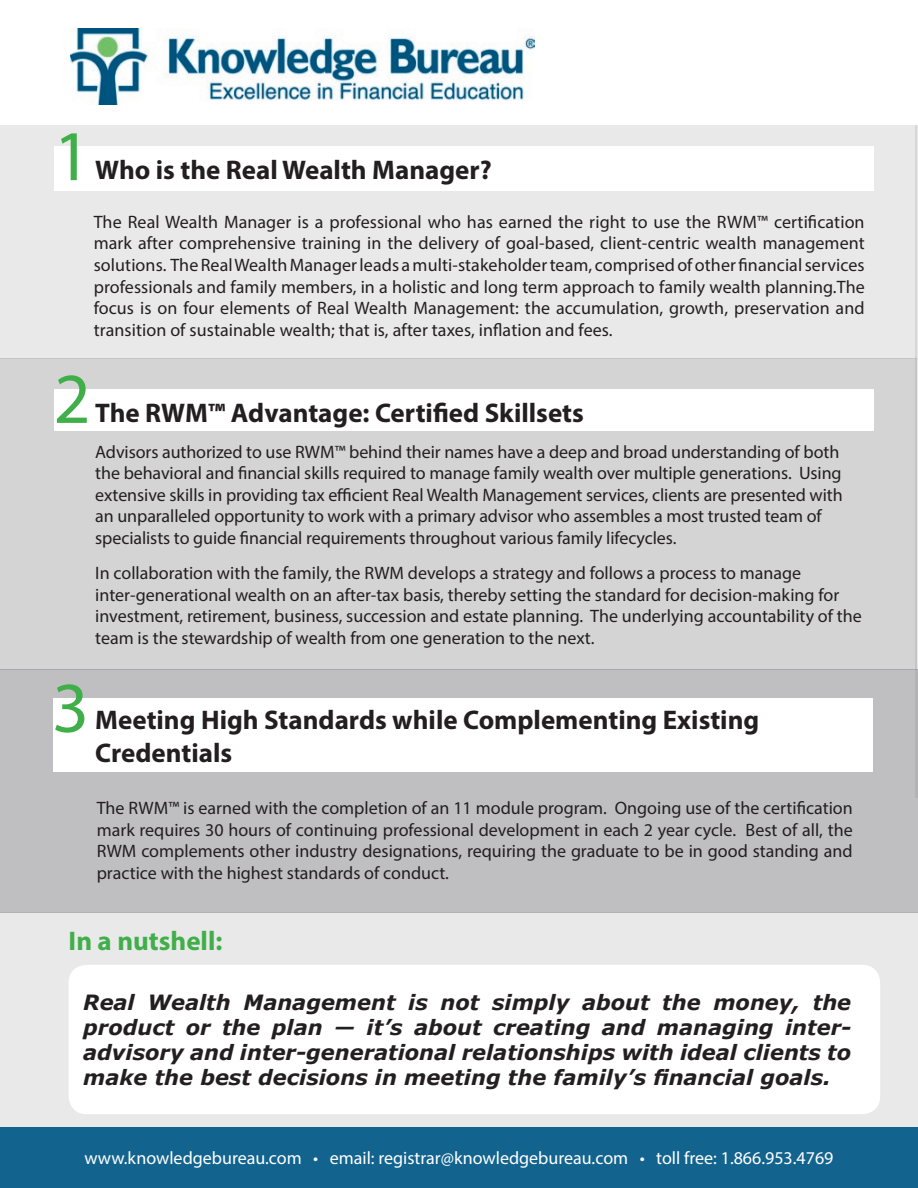
<style>
.page{position:relative;width:918px;height:1188px;background:#fff}
.page>*{position:absolute;margin:0;border:0;box-sizing:border-box;transform-origin:0 0}
.t1{font:72px "Myriad Pro";color:#40ae49}
.t2{font:700 27px/32.4px "Myriad Pro";color:#231f20}
.t3{font:700 27px "Myriad Pro";color:#40ae49}
.t4{font:italic 700 21px/25.2px "Verdana";color:#231f20;text-align:justify}
.t5{font:18px/21.6px "Myriad Pro";letter-spacing:-.005em;color:#231f20;text-align:justify}
.t6{font:18px "Myriad Pro";color:#fff}
</style>
<div class="page">
<div style="left:0;top:913px;width:918px;height:275px;background:#e9e9ea"></div>
<div style="left:0;top:125px;width:917px;height:233px;background:#e9e9ea"></div>
<hr style="left:916px;top:125px;width:2px;height:672px;background:#717275">
<div style="left:0;top:358px;width:917px;height:311px;background:#d4d4d5"></div>
<div style="left:0;top:669px;width:918px;height:244px;background:#bfbfc1"></div>
<img style="left:70px;top:29px;width:465px;height:76px">
<div style="left:54px;top:146px;width:820px;height:45px;background:#fff"></div>
<div style="left:54px;top:389px;width:820px;height:42px;background:#fff"></div>
<div style="left:53px;top:698px;width:820px;height:73px;background:#fff"></div>
<div style="left:69px;top:965px;width:811px;height:149px;background:#fff;border-radius:18px"></div>
<div style="left:0;top:1128px;width:918px;height:60px;background:#12648f"></div>
<p class="t1" style="left:54px;top:112px;width:38px">1</p>
<p class="t2" style="left:95px;top:152px;width:398px">Who is the Real Wealth Manager?</p>
<p class="t5" style="left:94px;top:211px;width:773px">The Real Wealth Manager is a professional who has earned the right to use the RWM™ certification mark after comprehensive training in the delivery of goal-based, client-centric wealth management solutions. The Real Wealth Manager leads a multi-stakeholder team, comprised of other financial services professionals and family members, in a holistic and long term approach to family wealth planning.The focus is on four elements of Real Wealth Management: the accumulation, growth, preservation and transition of sustainable wealth; that is, after taxes, inflation and fees.</p>
<p class="t1" style="left:54px;top:354px;width:38px">2</p>
<p class="t2" style="left:95px;top:396px;width:490px">The RWM™ Advantage: Certified Skillsets</p>
<p class="t5" style="left:95px;top:440px;width:749px;text-align:left">Advisors authorized to use RWM™ behind their names have a deep and broad understanding of both the behavioral and financial skills required to manage family wealth over multiple generations. Using extensive skills in providing tax efficient Real Wealth Management services, clients are presented with an unparalleled opportunity to work with a primary advisor who assembles a most trusted team of specialists to guide financial requirements throughout various family lifecycles.</p>
<p class="t5" style="left:95px;top:562px;width:768px;text-align:left">In collaboration with the family, the RWM develops a strategy and follows a process to manage inter-generational wealth on an after-tax basis, thereby setting the standard for decision-making for investment, retirement, business, succession and estate planning. The underlying accountability of the team is the stewardship of wealth from one generation to the next.</p>
<p class="t1" style="left:52px;top:663px;width:38px">3</p>
<p class="t2" style="left:95px;top:703px;width:666px">Meeting High Standards while Complementing Existing<br>Credentials</p>
<p class="t5" style="left:97px;top:797px;width:758px">The RWM™ is earned with the completion of an 11 module program. Ongoing use of the certification mark requires 30 hours of continuing professional development in each 2 year cycle. Best of all, the RWM complements other industry designations, requiring the graduate to be in good standing and practice with the highest standards of conduct.</p>
<p class="t3" style="left:69px;top:923px;width:155px">In a nutshell:</p>
<p class="t4" style="left:83px;top:989px;width:770px">Real Wealth Management is not simply about the money, the product or the plan — it’s about creating and managing inter&shy;advisory and inter-generational relationships with ideal clients to make the best decisions in meeting the family’s financial goals.</p>
<p class="t6" style="left:84px;top:1147px;width:751px">www.knowledgebureau.com • email: registrar@knowledgebureau.com • toll free: 1.866.953.4769</p>
</div>
